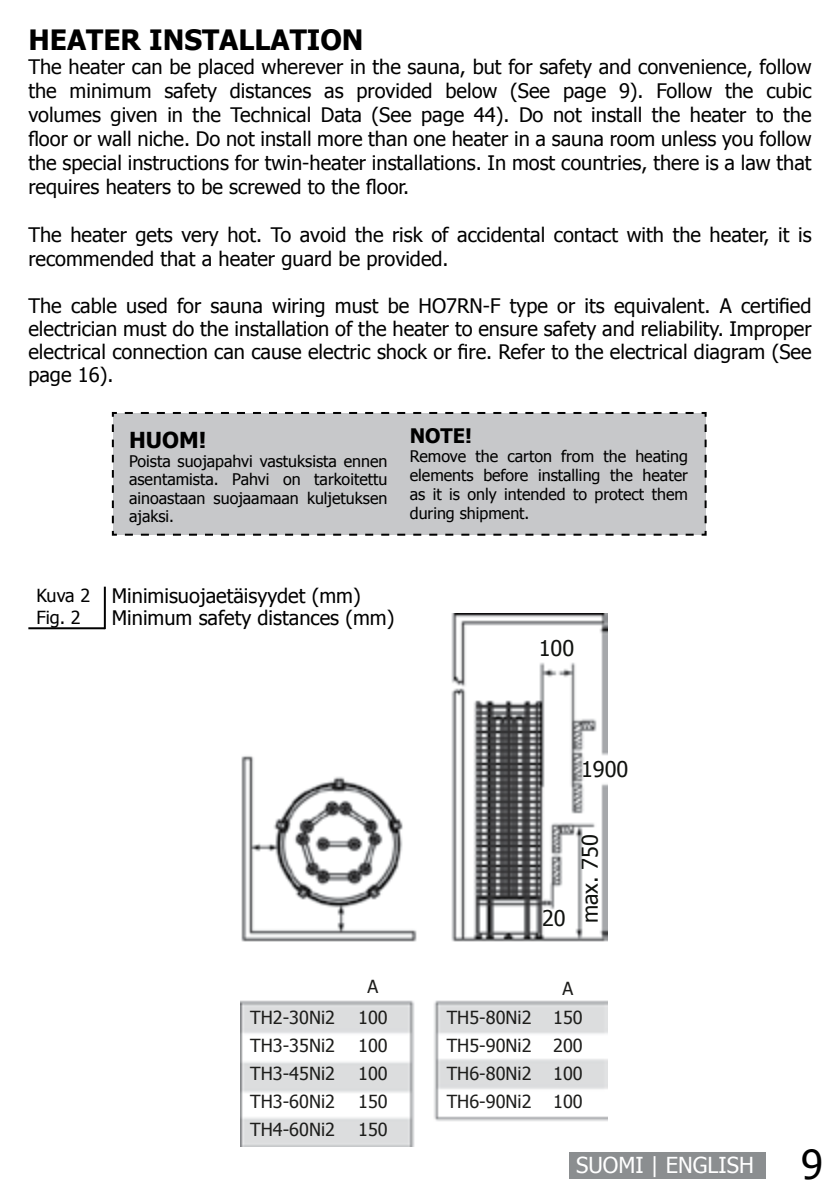
<style>
.page{position:relative;width:840px;height:1191px;background:#fff}
.page>*{position:absolute;margin:0;border:0;box-sizing:border-box;transform-origin:0 0}
.t1{font:700 28px "Tahoma";color:#000}
.t2{font:22px "Tahoma";color:#fff}
.t3{font:700 22px "Tahoma";color:#000}
.t4{font:21.6px "Tahoma";color:#10120f}
.t5{font:20px/24px "Tahoma";color:#000;text-align:justify}
.t6{font:700 20px "Tahoma";color:#000}
.t7{font:18px/28px "Tahoma";color:#1d1d1b;text-align:justify}
.t8{font:18px/21.6px "Tahoma";color:#000}
.t9{font:16px/19.2px "Tahoma";color:#000;text-align:justify}
.s1{font-size:40px;color:#000}
</style>
<div class="page">
<img style="left:240px;top:613px;width:367px;height:533px">
<div style="left:111px;top:412px;width:596px;height:124px;background:#c7c8ca"></div>
<hr style="left:28px;top:627px;width:77px;height:2px;background:#000">
<hr style="left:104px;top:586px;width:2px;height:43px;background:#000">
<div style="left:568px;top:1152px;width:197px;height:26px;background:#8b8e90"></div>
<h1 class="t1" style="left:28px;top:20px;width:336px">HEATER INSTALLATION</h1>
<p class="t5" style="left:28px;top:54px;width:784px">The heater can be placed wherever in the sauna, but for safety and convenience, follow the minimum safety distances as provided below (See page 9). Follow the cubic volumes given in the Technical Data (See page 44). Do not install the heater to the floor or wall niche. Do not install more than one heater in a sauna room unless you follow the special instructions for twin-heater installations. In most countries, there is a law that requires heaters to be screwed to the floor.</p>
<p class="t5" style="left:28px;top:222px;width:784px">The heater gets very hot. To avoid the risk of accidental contact with the heater, it is recommended that a heater guard be provided.</p>
<p class="t5" style="left:28px;top:293px;width:784px;line-height:23px">The cable used for sauna wiring must be HO7RN-F type or its equivalent. A certified electrician must do the installation of the heater to ensure safety and reliability. Improper electrical connection can cause electric shock or fire. Refer to the electrical diagram (See page 16).</p>
<p class="t3" style="left:129px;top:425px;width:79px">HUOM!</p>
<p class="t9" style="left:129px;top:451px;width:259px;line-height:18.4px">Poista suojapahvi vastuksista ennen asentamista. Pahvi on tarkoitettu ainoastaan suojaamaan kuljetuksen ajaksi.</p>
<p class="t6" style="left:409px;top:421px;width:64px">NOTE!</p>
<p class="t9" style="left:409px;top:445px;width:279px">Remove the carton from the heating elements before installing the heater as it is only intended to protect them during shipment.</p>
<p class="t8" style="left:36px;top:584px;width:55px">Kuva 2<br>Fig. 2</p>
<p class="t5" style="left:112px;top:583px;width:250px">Minimisuojaetäisyydet (mm)</p>
<p class="t5" style="left:112px;top:605px;width:284px">Minimum safety distances (mm)</p>
<p class="t4" style="left:538px;top:634px;width:37px">100</p>
<p class="t7" style="left:250px;top:1003px;width:86px">TH2-30Ni2<br>TH3-35Ni2<br>TH3-45Ni2<br>TH3-60Ni2<br>TH4-60Ni2</p>
<p class="t7" style="left:358px;top:970px;width:31px;line-height:31px;text-align:center">A<br>100</p>
<p class="t7" style="left:358px;top:1031px;width:31px">100<br>100<br>150<br>150</p>
<p class="t4" style="left:580px;top:754px;width:49px">1900</p>
<p class="t4" style="left:541px;top:903px;width:25px">20</p>
<p class="t4" style="left:575px;top:923px;width:91px;rotate:-90deg">max. 750</p>
<p class="t7" style="left:446px;top:1003px;width:86px">TH5-80Ni2<br>TH5-90Ni2<br>TH6-80Ni2<br>TH6-90Ni2</p>
<p class="t7" style="left:553px;top:973px;width:31px;text-align:center">A<br>150<br>200<br>100<br>100</p>
<p class="t2" style="left:575px;top:1150px;width:248px">SUOMI | ENGLISH <span class="s1">9</span></p>
</div>
